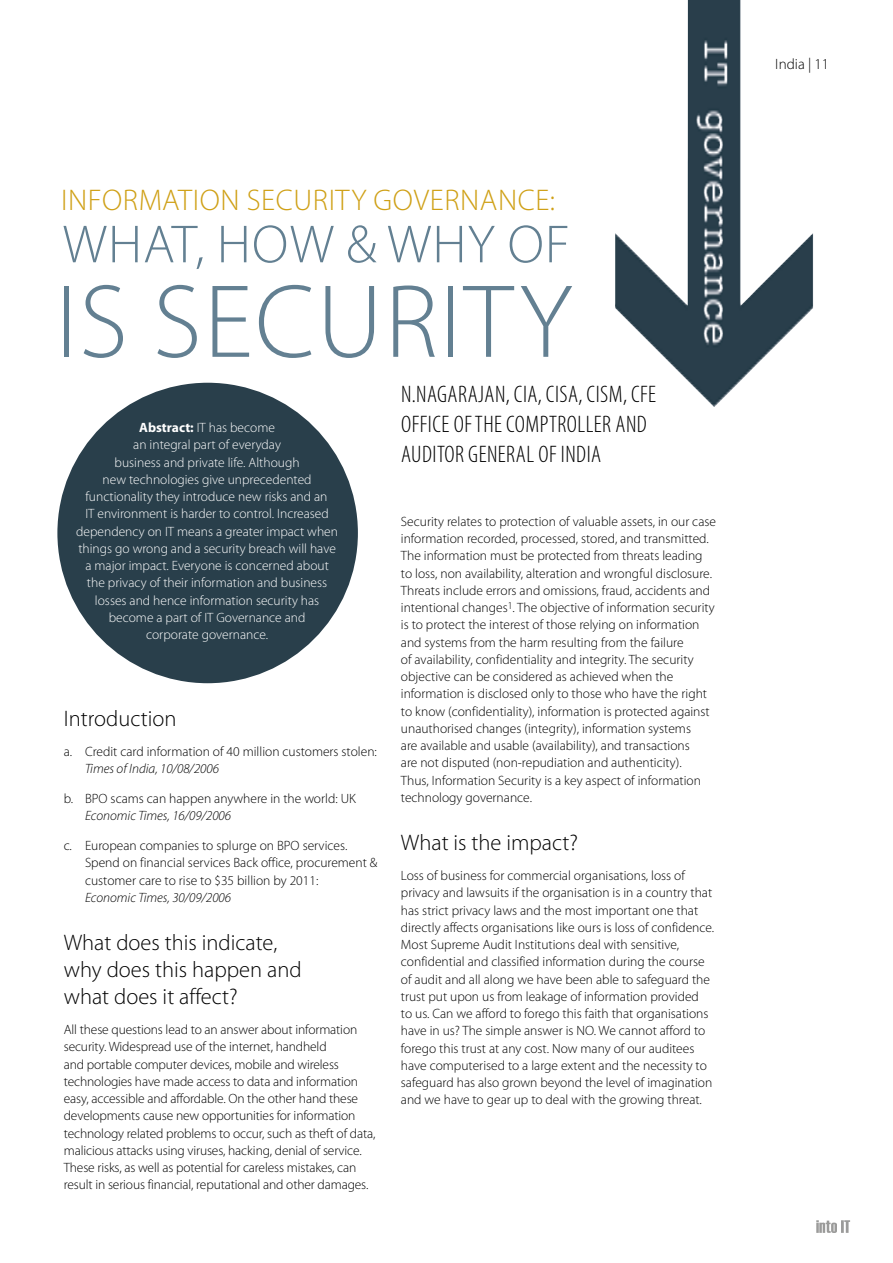
<style>
.page{position:relative;width:893px;height:1263px;background:#fff}
.page>*{position:absolute;margin:0;border:0;box-sizing:border-box;transform-origin:0 0}
.Head_1{font:300 105px "Myriad Pro";color:#638092}
.Head_1-2{font:300 54px "Myriad Pro";color:#638092}
.Head_1-3{font:300 30px "Myriad Pro";color:#cfa016}
.Intro{font:300 condensed 24px/30px "Myriad Pro";letter-spacing:.02em;color:#000}
.Head_2_new{font:300 22.5px/27px "Myriad Pro";color:#000}
.Running_title_and_pa{font:300 15px "Myriad Pro";color:#000}
.Body_Text{font:300 13.5px/17.2px "Myriad Pro";color:#000}
.Body_Text-2{font:300 13.5px/17.2px "Myriad Pro";color:#fff;text-align:center}
.Bullet{font:300 13.5px/17.2px "Myriad Pro";color:#000}
.s1{font-weight:700}
.s2{font-style:italic}
</style>
<div class="page">
<svg style="left:816px;top:1220px;width:34px;height:13px"></svg>
<div style="left:57px;top:383px;width:301px;height:300px;background:#293f4b;border-radius:50%"></div>
<img style="left:615px;top:0;width:199px;height:407px">
<p class="Head_1-3" style="left:61px;top:182px;width:25px">Infor</p>
<p class="Head_1-3" style="left:139px;top:182px;width:18px">mation</p>
<p class="Head_1-3" style="left:247px;top:182px;width:31px">Security</p>
<p class="Head_1-3" style="left:374px;top:182px;width:38px">Governance</p>
<p class="Head_1-3" style="left:550px;top:182px;width:7px">:</p>
<p class="Head_1-2" style="left:63px;top:212px;width:475px">What, How &amp; Why of</p>
<p class="Head_1" style="left:55px;top:259px;width:202px">IS Security</p>
<p class="Body_Text-2" style="left:76px;top:419px;width:263px"><span class="s1">Abstract:</span> IT has become<br>an integral part of everyday<br>business and private life. Although<br>new technologies give unprecedented functionality they introduce new risks and an<br>IT environment is harder to control. Increased dependency on IT means a greater impact when things go wrong and a security breach will have a major impact. Everyone is concerned about the privacy of their information and business losses and hence information security has become a part of IT Governance and<br>corporate governance.</p>
<p class="Head_2_new" style="left:64px;top:704px;width:114px">Introduction</p>
<p class="Bullet" style="left:85px;top:742px;width:293px;text-indent:-21px">a. Credit card information of 40 million customers stolen:<br><span class="s2">Times of India, 10/08/2006</span></p>
<p class="Bullet" style="left:85px;top:789px;width:272px;text-indent:-21px">b. BPO scams can happen anywhere in the world: UK<br><span class="s2">Economic Times, 16/09/2006</span></p>
<p class="Bullet" style="left:85px;top:837px;width:294px;text-indent:-21px">c. European companies to splurge on BPO services.<br>Spend on financial services Back office, procurement &amp; customer care to rise to $35 billion by 2011:<br><span class="s2">Economic Times, 30/09/2006</span></p>
<p class="Head_2_new" style="left:64px;top:929px;width:239px">What does this indicate, why does this happen and what does it affect?</p>
<p class="Body_Text" style="left:64px;top:1021px;width:313px">All these questions lead to an answer about information security. Widespread use of the internet, handheld<br>and portable computer devices, mobile and wireless technologies have made access to data and information easy, accessible and affordable. On the other hand these developments cause new opportunities for information technology related problems to occur, such as theft of data, malicious attacks using viruses, hacking, denial of service.<br>These risks, as well as potential for careless mistakes, can result in serious financial, reputational and other damages.</p>
<p class="Intro" style="left:401px;top:379px;width:256px">N.NAGARAJAN, CIA, CISA, CISM, CFE<br>OFFICE</p>
<p class="Intro" style="left:401px;top:409px;width:247px;text-indent:53px">OF THE COM PTROLLER AND<br>AUDITOR GENERAL OF INDIA</p>
<p class="Body_Text" style="left:401px;top:512px;width:317px">Security relates to protection of valuable assets, in our case information recorded, processed, stored, and transmitted.<br>The information must be protected from threats leading to loss, non availability, alteration and wrongful disclosure.<br>Threats include errors and omissions, fraud, accidents and intentional changes<sup>1</sup>. The objective of information security is to protect the interest of those relying on information and systems from the harm resulting from the failure<br>of availability, confidentiality and integrity. The security objective can be considered as achieved when the information is disclosed only to those who have the right to know (confidentiality), information is protected against unauthorised changes (integrity), information systems<br>are available and usable (availability), and transactions<br>are not disputed (non-repudiation and authenticity).<br>Thus, Information Security is a key aspect of information technology governance.</p>
<p class="Head_2_new" style="left:401px;top:829px;width:179px">What is the impact?</p>
<p class="Body_Text" style="left:401px;top:867px;width:315px">Loss of business for commercial organisations, loss of privacy and lawsuits if the organisation is in a country that has strict privacy laws and the most important one that directly affects organisations like ours is loss of confidence.<br>Most Supreme Audit Institutions deal with sensitive, confidential and classified information during the course of audit and all along we have been able to safeguard the trust put upon us from leakage of information provided<br>to us. Can we afford to forego this faith that organisations have in us? The simple answer is NO. We cannot afford to forego this trust at any cost. Now many of our auditees have computerised to a large extent and the necessity to safeguard has also grown beyond the level of imagination and we have to gear up to deal with the growing threat.</p>
<p class="Running_title_and_pa" style="left:775px;top:55px;width:55px">India | 11</p>
</div>
